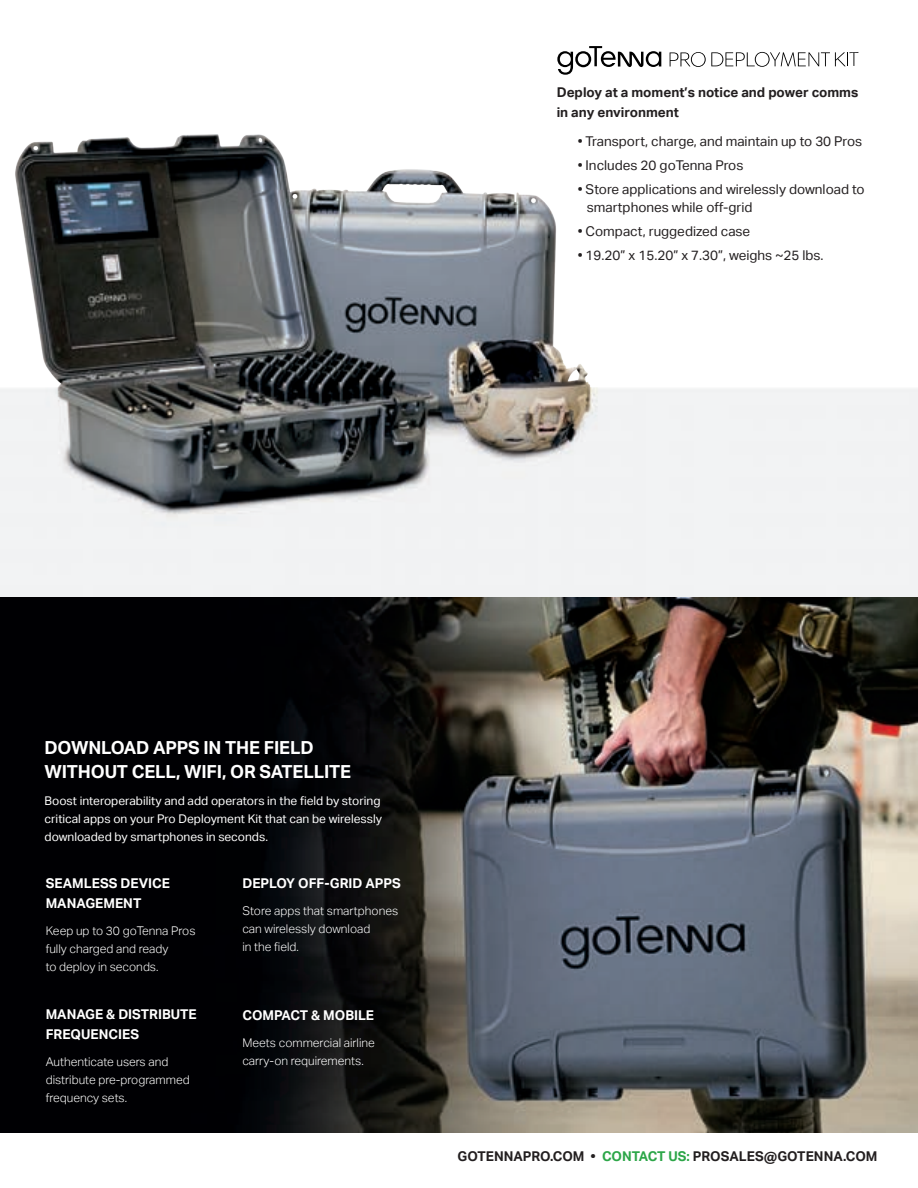
<style>
.page{position:relative;width:918px;height:1188px;background:#fff}
.page>*{position:absolute;margin:0;border:0;box-sizing:border-box;transform-origin:0 0}
.t1{font:700 18px "Aktiv Grotesk";letter-spacing:-.01em;color:#fff}
.t2{font:13.5px "Aktiv Grotesk";color:#231f20}
.t3{font:700 13.5px "Aktiv Grotesk";color:#231f20}
.t4{font:700 13.5px "Aktiv Grotesk";color:#fff}
.t5{font:300 12px "Aktiv Grotesk";color:#fff}
.t6{font:12px "Aktiv Grotesk";color:#fff}
.s1{color:#2ca648}
</style>
<div class="page">
<img style="left:0;top:51px;width:918px;height:1082px">
<svg style="left:557px;top:46px;width:104px;height:29px"></svg>
<svg style="left:670px;top:52px;width:188px;height:15px"></svg>
<p class="t3" style="left:557px;top:85px;width:303px">Deploy at a moment’s notice and power comms</p>
<p class="t3" style="left:557px;top:104px;width:124px">in any environment</p>
<p class="t2" style="left:578px;top:133px;width:286px">• Transport, charge, and maintain up to 30 Pros</p>
<p class="t2" style="left:578px;top:157px;width:167px">• Includes 20 goTenna Pros</p>
<p class="t2" style="left:578px;top:181px;width:288px">• Store applications and wirelessly download to</p>
<p class="t2" style="left:587px;top:199px;width:167px">smartphones while off-grid</p>
<p class="t2" style="left:578px;top:223px;width:174px">• Compact, ruggedized case</p>
<p class="t2" style="left:578px;top:247px;width:247px">• 19.20” x 15.20” x 7.30”, weighs ~25 lbs.</p>
<p class="t1" style="left:45px;top:737px;width:271px">DOWNLOAD APPS IN THE FIELD</p>
<p class="t1" style="left:45px;top:761px;width:308px">WITHOUT CELL, WIFI, OR SATELLITE</p>
<p class="t6" style="left:45px;top:794px;width:337px">Boost interoperability and add operators in the field by storing</p>
<p class="t6" style="left:45px;top:812px;width:339px">critical apps on your Pro Deployment Kit that can be wirelessly</p>
<p class="t6" style="left:45px;top:830px;width:225px">downloaded by smartphones in seconds.</p>
<p class="t4" style="left:46px;top:876px;width:126px">SEAMLESS DEVICE</p>
<p class="t4" style="left:46px;top:895px;width:97px">MANAGEMENT</p>
<p class="t5" style="left:46px;top:923px;width:151px">Keep up to 30 goTenna Pros</p>
<p class="t5" style="left:46px;top:941px;width:124px">fully charged and ready</p>
<p class="t5" style="left:46px;top:959px;width:114px">to deploy in seconds.</p>
<p class="t4" style="left:46px;top:1007px;width:153px">MANAGE &amp; DISTRIBUTE</p>
<p class="t4" style="left:46px;top:1026px;width:95px">FREQUENCIES</p>
<p class="t5" style="left:46px;top:1055px;width:124px">Authenticate users and</p>
<p class="t5" style="left:46px;top:1073px;width:146px">distribute pre-programmed</p>
<p class="t5" style="left:46px;top:1091px;width:83px">frequency sets.</p>
<p class="t4" style="left:242px;top:876px;width:160px">DEPLOY OFF-GRID APPS</p>
<p class="t5" style="left:242px;top:904px;width:157px">Store apps that smartphones</p>
<p class="t5" style="left:242px;top:922px;width:130px">can wirelessly download</p>
<p class="t5" style="left:242px;top:940px;width:58px">in the field.</p>
<p class="t4" style="left:242px;top:1007px;width:133px">COMPACT &amp; MOBILE</p>
<p class="t5" style="left:242px;top:1036px;width:134px">Meets commercial airline</p>
<p class="t5" style="left:242px;top:1054px;width:123px">carry-on requirements.</p>
<p class="t3" style="left:458px;top:1148px;width:421px">GOTENNAPRO.COM • <span class="s1">CONTACT US:</span> PROSALES@GOTENNA.COM</p>
</div>
